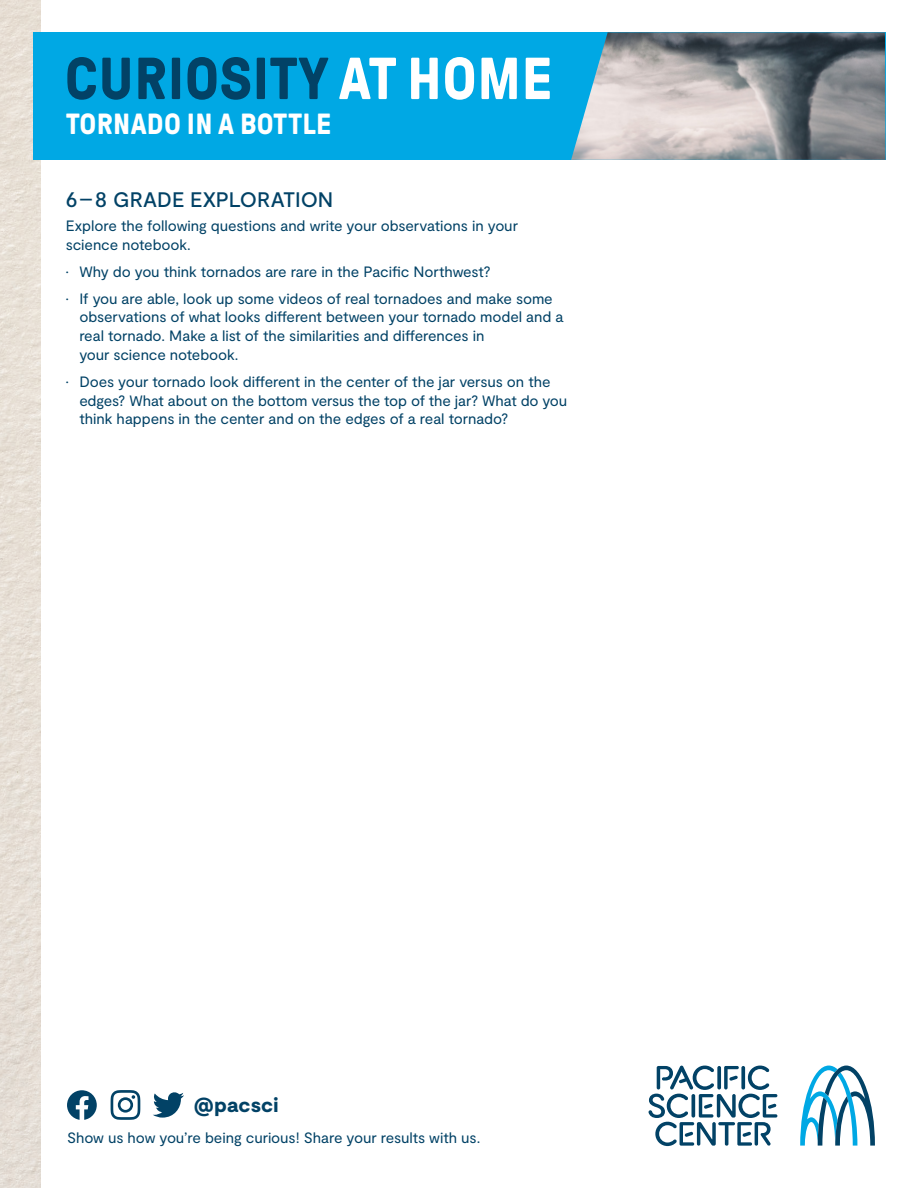
<style>
.page{position:relative;width:918px;height:1188px;background:#fff}
.page>*{position:absolute;margin:0;border:0;box-sizing:border-box;transform-origin:0 0}
.t1{font:700 59.1px "GT Pressura";letter-spacing:.01em;color:#024266}
.t2{font:700 29.1px "GT Pressura";letter-spacing:.01em;color:#fff}
.t3{font:500 21px "Moderat";color:#024266}
.t4{font:900 20.4px "Moderat";letter-spacing:.01em;color:#024266}
.t5{font:15px/18.8px "Moderat";letter-spacing:-.005em;color:#024266}
.s1{color:#fff}
</style>
<div class="page">
<img style="left:0;top:0;width:40px;height:1188px">
<div style="left:33px;top:32px;width:853px;height:128px;background:#00a8e4"></div>
<svg style="left:800px;top:1066px;width:75px;height:80px"></svg>
<svg style="left:648px;top:1065px;width:129px;height:81px"></svg>
<svg style="left:153px;top:1092px;width:31px;height:26px"></svg>
<svg style="left:111px;top:1090px;width:29px;height:30px"></svg>
<svg style="left:67px;top:1090px;width:30px;height:30px"></svg>
<img style="left:571px;top:32px;width:315px;height:128px">
<p class="t1" style="left:65px;top:47px;width:489px">CURIOSITY <span class="s1">AT HOME</span></p>
<p class="t2" style="left:66px;top:108px;width:267px">TORNADO IN A BOTTLE</p>
<p class="t3" style="left:66px;top:187px;width:269px">6–8 GRADE EXPLORATION</p>
<p class="t5" style="left:66px;top:217px;width:454px">Explore the following questions and write your observations in your</p>
<p class="t5" style="left:66px;top:235px;width:126px">science notebook.</p>
<p class="t5" style="left:66px;top:262px;width:426px">• Why do you think tornados are rare in the Pacific Northwest?</p>
<p class="t5" style="left:79px;top:289px;width:486px;text-indent:-14px">• If you are able, look up some videos of real tornadoes and make some observations of what looks different between your tornado model and a real tornado. Make a list of the similarities and differences in</p>
<p class="t5" style="left:79px;top:346px;width:161px">your science notebook.</p>
<p class="t5" style="left:79px;top:373px;width:489px;text-indent:-14px">• Does your tornado look different in the center of the jar versus on the edges? What about on the bottom versus the top of the jar? What do you think happens in the center and on the edges of a real tornado?</p>
<p class="t4" style="left:194px;top:1093px;width:86px">@pacsci</p>
<p class="t5" style="left:67px;top:1129px;width:415px">Show us how you’re being curious! Share your results with us.</p>
</div>
